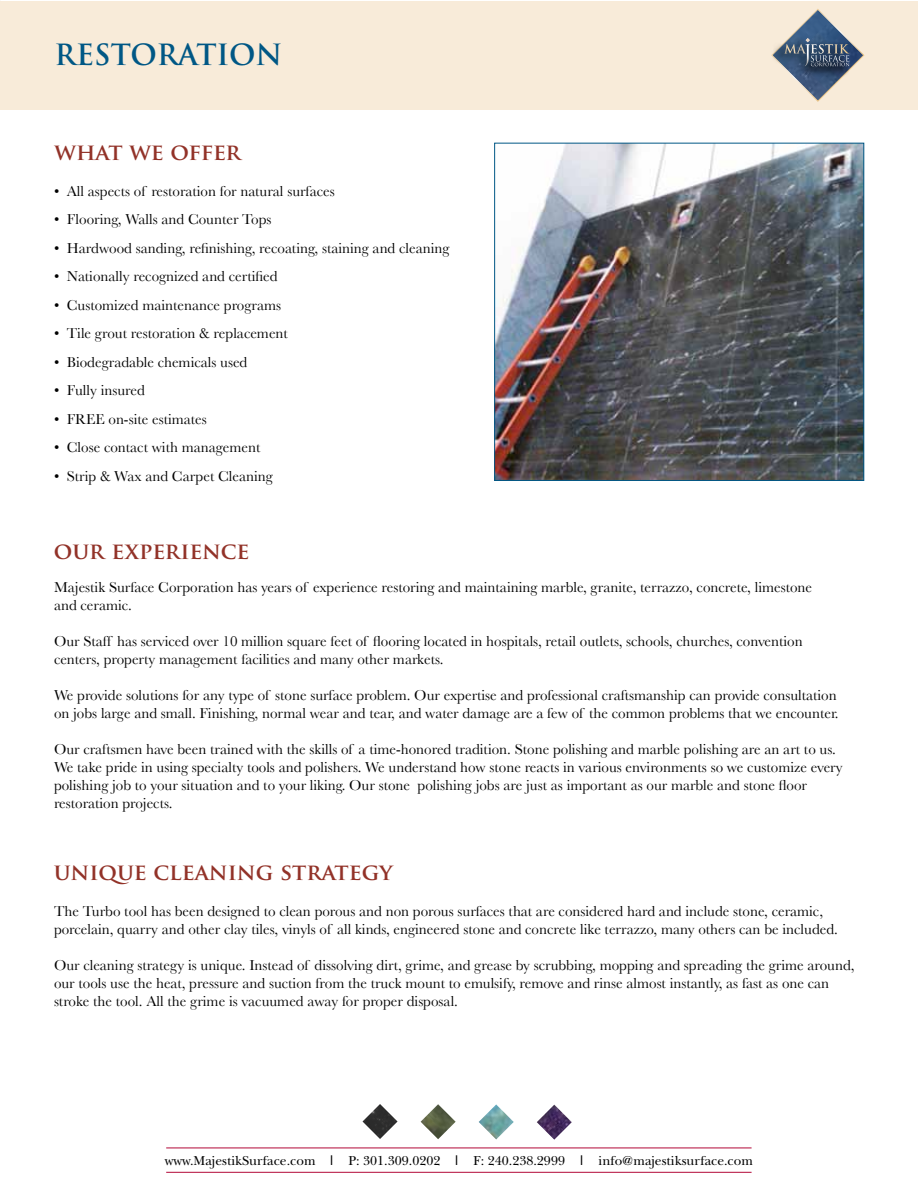
<style>
.page{position:relative;width:918px;height:1188px;background:#fff}
.page>*{position:absolute;margin:0;border:0;box-sizing:border-box;transform-origin:0 0}
.t1{font:700 28.5px "Trajan Pro";letter-spacing:-.005em;color:#005785}
.t2{font:700 22.5px "Trajan Pro";color:#923228}
.t3{font:700 22.5px "Trajan Pro";letter-spacing:-.02em;color:#923228}
.t4{font:15px/18px "Baskerville";color:#000}
.t5{font:13.5px "New Baskerville";color:#000}
.s1{font-family:"Helvetica"}
</style>
<div class="page">
<div style="left:0;top:1px;width:918px;height:109px;background:#f8ebd9"></div>
<svg style="left:772px;top:9px;width:92px;height:93px"></svg>
<img style="left:496px;top:145px;width:366px;height:334px">
<div style="left:494px;top:143px;width:370px;height:338px;border:1px solid #005785"></div>
<hr style="left:166px;top:1148px;width:586px;height:1px;background:#b30838">
<hr style="left:166px;top:1172px;width:586px;height:1px;background:#b30838">
<img style="left:363px;top:1104px;width:35px;height:35px">
<img style="left:421px;top:1104px;width:35px;height:35px">
<img style="left:479px;top:1104px;width:35px;height:35px">
<img style="left:537px;top:1105px;width:35px;height:35px">
<h1 class="t1" style="left:55px;top:37px;width:229px">RESTORATION</h1>
<h2 class="t3" style="left:55px;top:138px;width:188px">what we offer</h2>
<p class="t4" style="left:54px;top:182px;width:282px">• All aspects of restoration for natural surfaces</p>
<p class="t4" style="left:54px;top:210px;width:219px">• Flooring, Walls and Counter Tops</p>
<p class="t4" style="left:54px;top:239px;width:397px">• Hardwood sanding, refinishing, recoating, staining and cleaning</p>
<p class="t4" style="left:54px;top:267px;width:225px">• Nationally recognized and certified</p>
<p class="t4" style="left:54px;top:296px;width:229px">• Customized maintenance programs</p>
<p class="t4" style="left:54px;top:324px;width:235px">• Tile grout restoration &amp; replacement</p>
<p class="t4" style="left:54px;top:353px;width:195px">• Biodegradable chemicals used</p>
<p class="t4" style="left:54px;top:381px;width:92px">• Fully insured</p>
<p class="t4" style="left:54px;top:410px;width:154px">• FREE on-site estimates</p>
<p class="t4" style="left:54px;top:438px;width:208px">• Close contact with management</p>
<p class="t4" style="left:54px;top:467px;width:220px">• Strip &amp; Wax and Carpet Cleaning</p>
<h2 class="t2" style="left:54px;top:537px;width:197px">our experience</h2>
<p class="t4" style="left:54px;top:578px;width:760px">Majestik Surface Corporation has years of experience restoring and maintaining marble, granite, terrazzo, concrete, limestone and ceramic.</p>
<p class="t4" style="left:54px;top:632px;width:750px">Our Staff has serviced over 10 million square feet of flooring located in hospitals, retail outlets, schools, churches, convention centers, property management facilities and many other markets.</p>
<p class="t4" style="left:54px;top:686px;width:786px">We provide solutions for any type of stone surface problem. Our expertise and professional craftsmanship can provide consultation on jobs large and small. Finishing, normal wear and tear, and water damage are a few of the common problems that we encounter.</p>
<p class="t4" style="left:54px;top:740px;width:790px">Our craftsmen have been trained with the skills of a time-honored tradition. Stone polishing and marble polishing are an art to us.<br>We take pride in using specialty tools and polishers. We understand how stone reacts in various environments so we customize every polishing job to your situation and to your liking. Our stone polishing jobs are just as important as our marble and stone floor restoration projects.</p>
<h2 class="t2" style="left:54px;top:858px;width:340px">unique cleaning strategy</h2>
<p class="t4" style="left:54px;top:902px;width:785px">The Turbo tool has been designed to clean porous and non porous surfaces that are considered hard and include stone, ceramic, porcelain, quarry and other clay tiles, vinyls of all kinds, engineered stone and concrete like terrazzo, many others can be included.</p>
<p class="t4" style="left:54px;top:956px;width:802px">Our cleaning strategy is unique. Instead of dissolving dirt, grime, and grease by scrubbing, mopping and spreading the grime around, our tools use the heat, pressure and suction from the truck mount to emulsify, remove and rinse almost instantly, as fast as one can stroke the tool. All the grime is vacuumed away for proper disposal.</p>
<p class="t5" style="left:165px;top:1153px;width:590px">www.MajestikSurface.com <span class="s1">|</span> P: 301.309.0202 <span class="s1">|</span> F: 240.238.2999 <span class="s1">|</span> info@majestiksurface.com</p>
</div>
